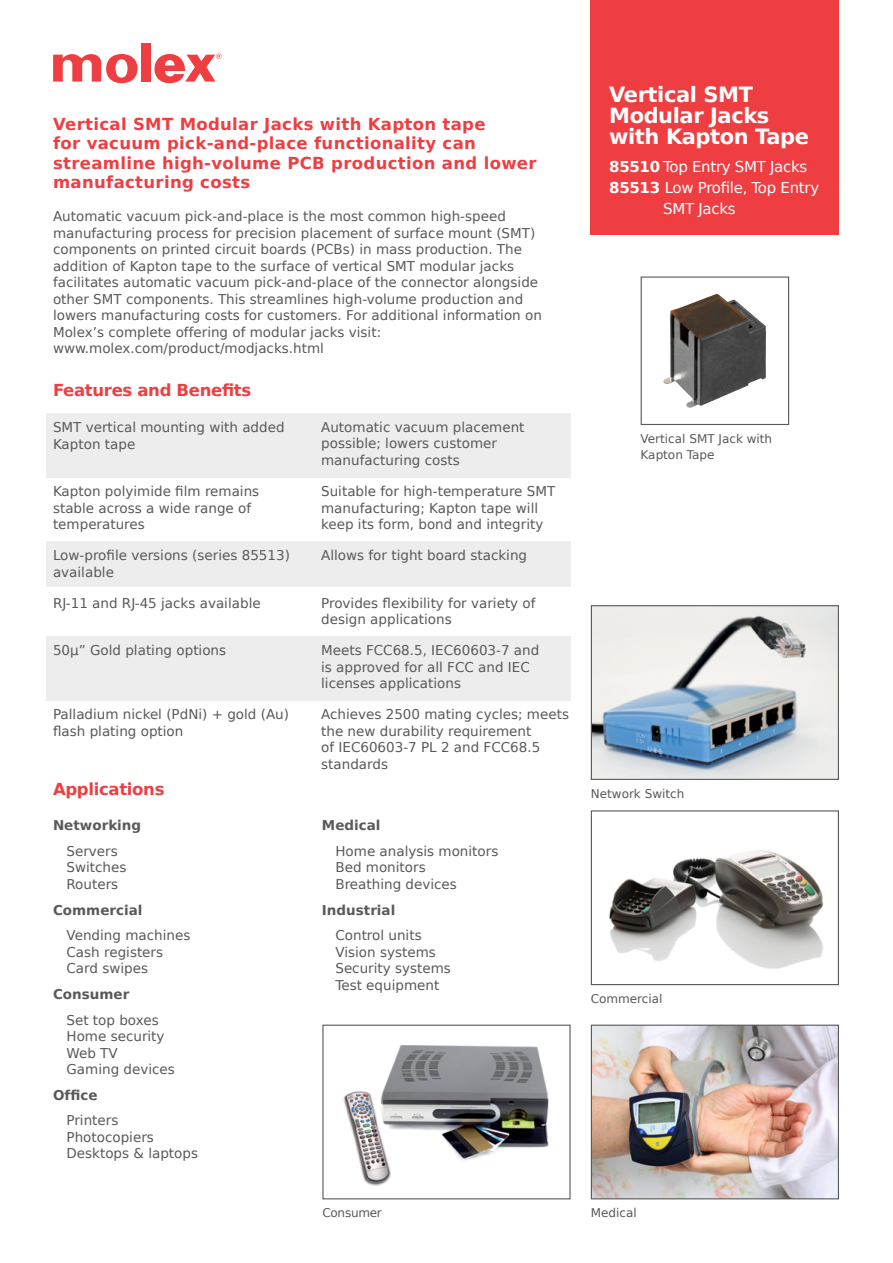
<style>
.page{position:relative;width:893px;height:1263px;background:#fff}
.page>*{position:absolute;margin:0;border:0;box-sizing:border-box;transform-origin:0 0}
.t1{font:700 21px/21px "Bitstream Vera Sans";letter-spacing:-.02em;color:#fff}
.t2{font:700 16.5px/19.5px "Bitstream Vera Sans";letter-spacing:.02em;color:#ef3e42}
.t3{font:700 16.5px "Bitstream Vera Sans";letter-spacing:-.02em;color:#ef3e42}
.t4{font:15px "Bitstream Vera Sans";letter-spacing:-.02em;color:#fff}
.t5{font:13.5px/16.5px "Bitstream Vera Sans";color:#58595b}
.t6{font:700 13.5px "Bitstream Vera Sans";color:#58595b}
.t7{font:12px/16.8px "Bitstream Vera Sans";color:#58595b}
.t8{font:12px "Bitstream Vera Sans";letter-spacing:-.02em;color:#58595b}
.s1{font-weight:700}
</style>
<div class="page">
<img style="left:593px;top:607px;width:244px;height:171px">
<div style="left:591px;top:605px;width:248px;height:175px;border:1px solid #58595b"></div>
<img style="left:609px;top:850px;width:215px;height:119px">
<div style="left:591px;top:810px;width:248px;height:175px;border:1px solid #58595b"></div>
<img style="left:593px;top:1027px;width:244px;height:170px">
<div style="left:591px;top:1025px;width:248px;height:174px;border:1px solid #58595b"></div>
<img style="left:343px;top:1045px;width:206px;height:141px">
<div style="left:322px;top:1025px;width:249px;height:174px;border:1px solid #58595b"></div>
<img style="left:663px;top:293px;width:103px;height:115px">
<div style="left:641px;top:276px;width:148px;height:149px;border:1px solid #58595b"></div>
<div style="left:141px;top:43px;width:10px;height:39px;background:#ef3e42"></div>
<svg style="left:53px;top:54px;width:84px;height:29px"></svg>
<svg style="left:154px;top:53px;width:68px;height:30px"></svg>
<div style="left:46px;top:413px;width:525px;height:64px;background:#ededee"></div>
<div style="left:46px;top:541px;width:525px;height:46px;background:#ededee"></div>
<div style="left:46px;top:636px;width:525px;height:65px;background:#ededee"></div>
<div style="left:591px;top:0;width:248px;height:234px;background:#ef3e42"></div>
<p class="t2" style="left:53px;top:114px;width:485px">Vertical SMT Modular Jacks with Kapton tape<br>for vacuum pick-and-place functionality can streamline high-volume PCB production and lower manufacturing costs</p>
<p class="t5" style="left:53px;top:208px;width:490px">Automatic vacuum pick-and-place is the most common high-speed manufacturing process for precision placement of surface mount (SMT) components on printed circuit boards (PCBs) in mass production. The addition of Kapton tape to the surface of vertical SMT modular jacks facilitates automatic vacuum pick-and-place of the connector alongside other SMT components. This streamlines high-volume production and lowers manufacturing costs for customers. For additional information on Molex’s complete offering of modular jacks visit: www.molex.com/product/modjacks.html</p>
<p class="t3" style="left:53px;top:381px;width:200px">Features and Benefits</p>
<p class="t5" style="left:53px;top:419px;width:233px">SMT vertical mounting with added<br>Kapton tape</p>
<p class="t5" style="left:53px;top:483px;width:208px">Kapton polyimide film remains stable across a wide range of temperatures</p>
<p class="t5" style="left:53px;top:547px;width:238px">Low-profile versions (series 85513) available</p>
<p class="t5" style="left:53px;top:595px;width:209px">RJ-11 and RJ-45 jacks available</p>
<p class="t5" style="left:53px;top:642px;width:175px">50µ” Gold plating options</p>
<p class="t5" style="left:53px;top:706px;width:238px">Palladium nickel (PdNi) + gold (Au) flash plating option</p>
<p class="t3" style="left:53px;top:779px;width:113px">Applications</p>
<p class="t6" style="left:53px;top:818px;width:90px">Networking</p>
<p class="t5" style="left:67px;top:843px;width:61px">Servers<br>Switches<br>Routers</p>
<p class="t6" style="left:53px;top:902px;width:91px">Commercial</p>
<p class="t5" style="left:67px;top:927px;width:125px">Vending machines<br>Cash registers<br>Card swipes</p>
<p class="t6" style="left:53px;top:986px;width:78px">Consumer</p>
<p class="t5" style="left:67px;top:1012px;width:110px">Set top boxes<br>Home security<br>Web TV<br>Gaming devices</p>
<p class="t6" style="left:53px;top:1087px;width:46px">Office</p>
<p class="t5" style="left:67px;top:1112px;width:133px">Printers<br>Photocopiers<br>Desktops &amp; laptops</p>
<p class="t5" style="left:321px;top:419px;width:205px">Automatic vacuum placement possible; lowers customer manufacturing costs</p>
<p class="t5" style="left:321px;top:483px;width:236px">Suitable for high-temperature SMT manufacturing; Kapton tape will keep its form, bond and integrity</p>
<p class="t5" style="left:321px;top:547px;width:207px">Allows for tight board stacking</p>
<p class="t5" style="left:321px;top:595px;width:216px">Provides flexibility for variety of design applications</p>
<p class="t5" style="left:321px;top:642px;width:220px">Meets FCC68.5, IEC60603-7 and is approved for all FCC and IEC licenses applications</p>
<p class="t5" style="left:321px;top:706px;width:249px">Achieves 2500 mating cycles; meets the new durability requirement<br>of IEC60603-7 PL 2 and FCC68.5 standards</p>
<p class="t6" style="left:322px;top:818px;width:60px">Medical</p>
<p class="t5" style="left:335px;top:843px;width:164px">Home analysis monitors<br>Bed monitors<br>Breathing devices</p>
<p class="t6" style="left:322px;top:902px;width:75px">Industrial</p>
<p class="t5" style="left:335px;top:927px;width:117px">Control units<br>Vision systems<br>Security systems<br>Test equipment</p>
<h1 class="t1" style="left:609px;top:84px;width:201px">Vertical SMT<br>Modular Jacks with Kapton Tape</h1>
<p class="t4" style="left:609px;top:158px;width:200px"><span class="s1">85510</span> Top Entry SMT Jacks</p>
<p class="t4" style="left:609px;top:179px;width:212px"><span class="s1">85513</span> Low Profile, Top Entry</p>
<p class="t4" style="left:663px;top:200px;width:74px">SMT Jacks</p>
<p class="t7" style="left:641px;top:430px;width:133px">Vertical SMT Jack with<br>Kapton Tape</p>
<p class="t7" style="left:591px;top:785px;width:95px">Network Switch</p>
<p class="t7" style="left:591px;top:990px;width:73px">Commercial</p>
<p class="t8" style="left:322px;top:1206px;width:61px">Consumer</p>
<p class="t7" style="left:591px;top:1204px;width:47px">Medical</p>
</div>
